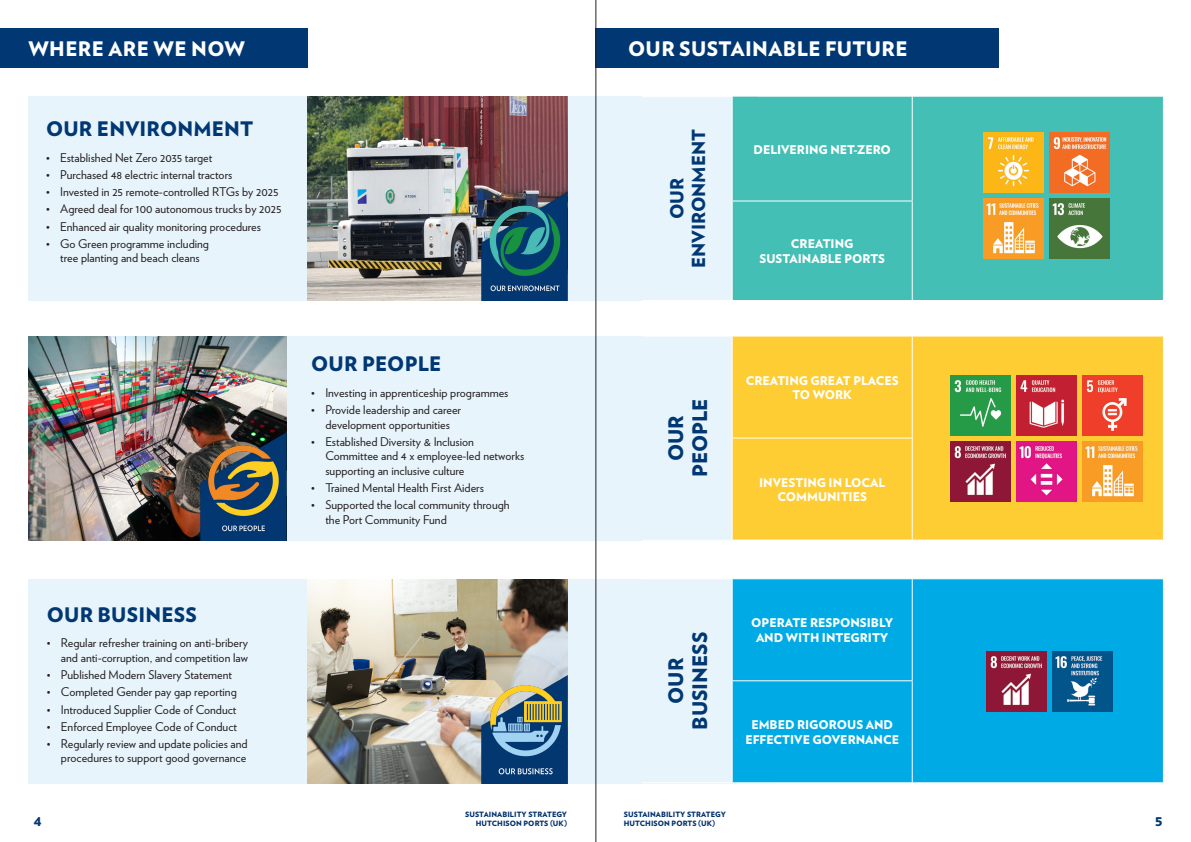
<style>
.page{position:relative;width:1191px;height:842px;background:#fff}
.page>*{position:absolute;margin:0;border:0;box-sizing:border-box;transform-origin:0 0}
.Sub_head{font:900 20px "Verlag";letter-spacing:.01em;color:#013874}
.white_heading{font:900 20px "Verlag";letter-spacing:.02em;color:#fff}
.Body_text{font:900 20px/24px "Verlag";color:#013874;text-align:center}
.Body_text-2{font:900 18px/21.6px "Verlag";color:#013874;text-align:center}
.t1{font:12px/14.4px "Verlag";color:#231f20;text-align:center}
.Body_text-3{font:900 12px/14.4px "Verlag";color:#fff;text-align:center}
.t2{font:900 12px "Verlag";color:#013874}
.t3{font:900 7.3px/8.8px "Verlag";letter-spacing:.01em;color:#00306d}
.s1{font-size:10px}
</style>
<div class="page">
<div style="left:28px;top:96px;width:730px;height:204px;background:#e8f4fb"></div>
<div style="left:28px;top:336px;width:730px;height:204px;background:#e8f4fb"></div>
<div style="left:28px;top:579px;width:747px;height:204px;background:#e8f4fb"></div>
<div style="left:732px;top:97px;width:430px;height:203px;background:#43bfb5"></div>
<div style="left:732px;top:337px;width:430px;height:203px;background:#fecd33"></div>
<div style="left:732px;top:579px;width:430px;height:203px;background:#00abe5"></div>
<hr style="left:642px;top:96px;width:90px;height:1px;background:#fff">
<hr style="left:731px;top:97px;width:1px;height:103px;background:#fff">
<hr style="left:911px;top:97px;width:1px;height:103px;background:#fff">
<hr style="left:731px;top:200px;width:181px;height:1px;background:#fff">
<hr style="left:731px;top:201px;width:1px;height:99px;background:#fff">
<hr style="left:911px;top:201px;width:1px;height:99px;background:#fff">
<hr style="left:642px;top:336px;width:90px;height:1px;background:#fff">
<hr style="left:732px;top:336px;width:180px;height:1px;background:#fff">
<hr style="left:731px;top:337px;width:1px;height:101px;background:#fff">
<hr style="left:911px;top:337px;width:1px;height:101px;background:#fff">
<hr style="left:731px;top:438px;width:181px;height:1px;background:#fff">
<hr style="left:731px;top:439px;width:1px;height:101px;background:#fff">
<hr style="left:911px;top:439px;width:1px;height:101px;background:#fff">
<hr style="left:642px;top:782px;width:90px;height:1px;background:#fff">
<hr style="left:731px;top:579px;width:1px;height:101px;background:#fff">
<hr style="left:911px;top:579px;width:1px;height:101px;background:#fff">
<hr style="left:731px;top:680px;width:181px;height:1px;background:#fff">
<hr style="left:731px;top:681px;width:1px;height:101px;background:#fff">
<hr style="left:911px;top:681px;width:1px;height:101px;background:#fff">
<hr style="left:732px;top:782px;width:180px;height:1px;background:#fff">
<img style="left:308px;top:96px;width:259px;height:204px">
<img style="left:28px;top:336px;width:259px;height:204px">
<img style="left:308px;top:579px;width:259px;height:204px">
<div style="left:0;top:28px;width:308px;height:40px;background:#013874"></div>
<div style="left:595px;top:28px;width:404px;height:40px;background:#013874"></div>
<img style="left:470px;top:675px;width:97px;height:108px">
<img style="left:190px;top:432px;width:97px;height:108px">
<img style="left:470px;top:192px;width:97px;height:108px">
<img style="left:983px;top:132px;width:60px;height:60px">
<img style="left:951px;top:375px;width:60px;height:60px">
<img style="left:983px;top:198px;width:60px;height:60px">
<img style="left:1082px;top:441px;width:60px;height:60px">
<img style="left:1049px;top:132px;width:60px;height:60px">
<img style="left:1016px;top:375px;width:60px;height:60px">
<img style="left:1082px;top:375px;width:60px;height:60px">
<img style="left:1049px;top:198px;width:60px;height:60px">
<img style="left:1016px;top:441px;width:60px;height:60px">
<img style="left:951px;top:441px;width:60px;height:60px">
<img style="left:986px;top:651px;width:60px;height:60px">
<img style="left:1052px;top:651px;width:60px;height:60px">
<hr style="left:595px;top:0;width:1px;height:842px;background:#231f20">
<p class="white_heading" style="left:28px;top:33px;width:218px">WHERE ARE WE NOW</p>
<p class="Sub_head" style="left:46px;top:112px;width:209px">OUR ENVIRONMENT</p>
<p class="t1" style="left:46px;top:150px;width:168px"><span class="s1">•</span> Established Net Zero 2035 target</p>
<p class="t1" style="left:46px;top:167px;width:188px"><span class="s1">•</span> Purchased 48 electric internal tractors</p>
<p class="t1" style="left:46px;top:184px;width:234px"><span class="s1">•</span> Invested in 25 remote-controlled RTGs by 2025</p>
<p class="t1" style="left:46px;top:201px;width:237px"><span class="s1">•</span> Agreed deal for 100 autonomous trucks by 2025</p>
<p class="t1" style="left:46px;top:219px;width:216px"><span class="s1">•</span> Enhanced air quality monitoring procedures</p>
<p class="t1" style="left:46px;top:236px;width:164px"><span class="s1">•</span> Go Green programme including tree planting and beach cleans</p>
<p class="Sub_head" style="left:47px;top:598px;width:152px">OUR BUSINESS</p>
<p class="t1" style="left:47px;top:635px;width:203px;text-align:right"><span class="s1">•</span> Regular refresher training on anti-bribery and anti-corruption, and competition law</p>
<p class="t1" style="left:47px;top:667px;width:187px"><span class="s1">•</span> Published Modern Slavery Statement</p>
<p class="t1" style="left:47px;top:684px;width:191px"><span class="s1">•</span> Completed Gender pay gap reporting</p>
<p class="t1" style="left:47px;top:701px;width:191px"><span class="s1">•</span> Introduced Supplier Code of Conduct</p>
<p class="t1" style="left:47px;top:719px;width:192px"><span class="s1">•</span> Enforced Employee Code of Conduct</p>
<p class="t1" style="left:47px;top:736px;width:202px;text-align:right"><span class="s1">•</span> Regularly review and update policies and procedures to support good governance</p>
<p class="Sub_head" style="left:311px;top:348px;width:132px">OUR PEOPLE</p>
<p class="t1" style="left:311px;top:385px;width:199px"><span class="s1">•</span> Investing in apprenticeship programmes</p>
<p class="t1" style="left:311px;top:402px;width:151px"><span class="s1">•</span> Provide leadership and career development opportunities</p>
<p class="t1" style="left:325px;top:434px;width:200px;text-align:left;text-indent:-14px"><span class="s1">•</span> Established Diversity &amp; Inclusion<br>Committee and 4 x employee-led networks supporting an inclusive culture</p>
<p class="t1" style="left:311px;top:480px;width:174px"><span class="s1">•</span> Trained Mental Health First Aiders</p>
<p class="t1" style="left:325px;top:497px;width:186px;text-align:left;text-indent:-14px"><span class="s1">•</span> Supported the local community through the Port Community Fund</p>
<p class="white_heading" style="left:628px;top:32px;width:281px">OUR SUSTAINABLE FUTURE</p>
<p class="Body_text-2" style="left:665px;top:268px;width:141px;rotate:-90deg">OUR<br>ENVIRONMENT</p>
<p class="Body_text-3" style="left:753px;top:141px;width:139px">DELIVERING NET-ZERO</p>
<p class="Body_text-3" style="left:759px;top:236px;width:127px">CREATING<br>SUSTAINABLE PORTS</p>
<p class="Body_text" style="left:663px;top:477px;width:80px;rotate:-90deg">OUR<br>PEOPLE</p>
<p class="Body_text-3" style="left:745px;top:372px;width:154px">CREATING GREAT PLACES<br>TO WORK</p>
<p class="Body_text-3" style="left:759px;top:474px;width:127px">INVESTING IN LOCAL<br>COMMUNITIES</p>
<p class="Body_text" style="left:663px;top:730px;width:99px;rotate:-90deg">OUR<br>BUSINESS</p>
<p class="Body_text-3" style="left:751px;top:615px;width:143px">OPERATE RESPONSIBLY<br>AND WITH INTEGRITY</p>
<p class="Body_text-3" style="left:745px;top:717px;width:155px">EMBED RIGOROUS AND<br>EFFECTIVE GOVERNANCE</p>
<p class="t3" style="left:465px;top:810px;width:103px">SUSTAINABILITY STRATEGY</p>
<p class="t3" style="left:624px;top:810px;width:103px">SUSTAINABILITY STRATEGY<br>HUTCHISON PORTS (UK)</p>
<p class="t2" style="left:34px;top:812px;width:9px">4</p>
<p class="t3" style="left:476px;top:818px;width:93px">HUTCHISON PORTS (UK)</p>
<p class="t2" style="left:1155px;top:812px;width:9px">5</p>
</div>
